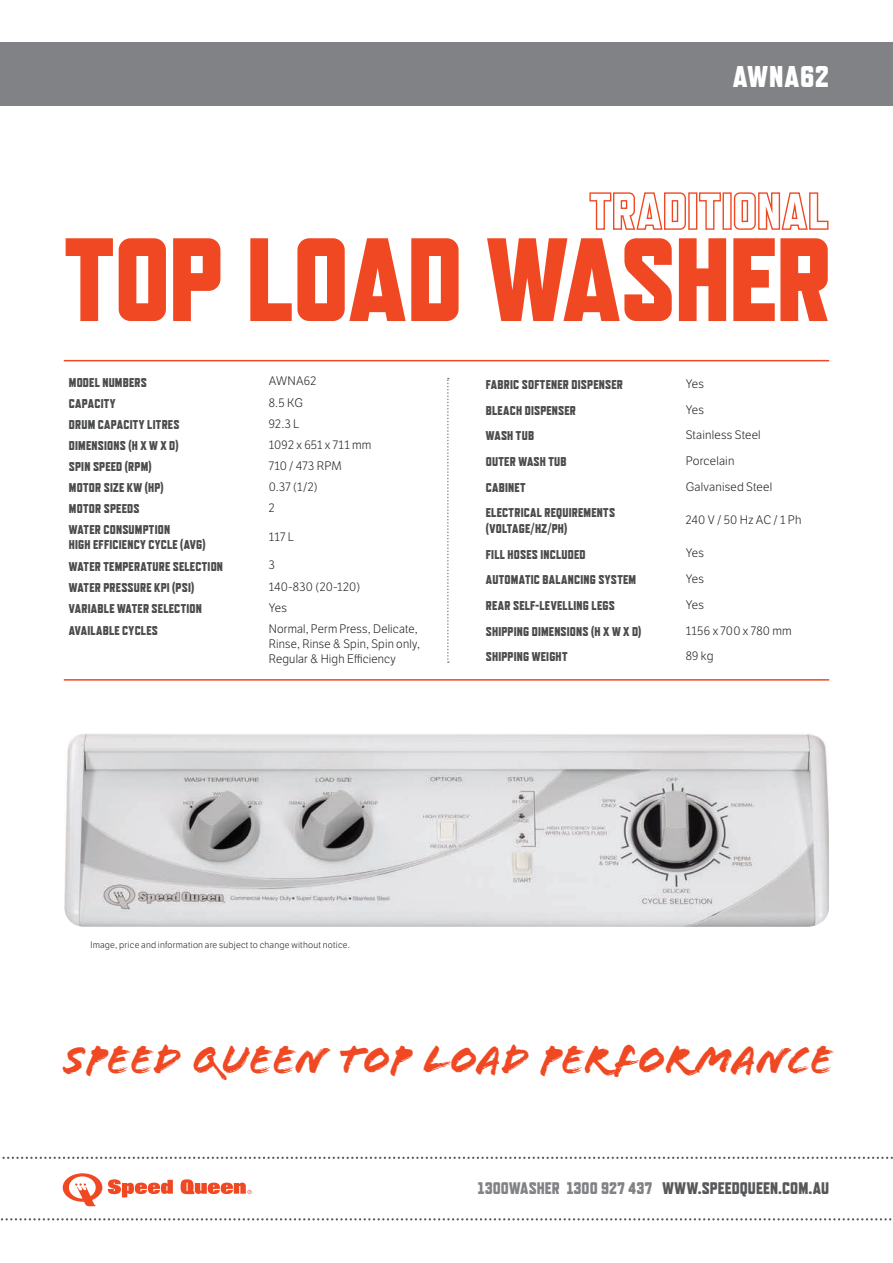
<style>
.page{position:relative;width:893px;height:1263px;background:#fff}
.page>*{position:absolute;margin:0;border:0;box-sizing:border-box;transform-origin:0 0}
.t1{font:800 118.2px "Refrigerator Deluxe";letter-spacing:-.01em;color:#f04822}
.Table_Column_1_Heade{font:41.7px "Flood Std";letter-spacing:.01em;color:#f04822}
.Large{font:800 30px "Refrigerator Deluxe";letter-spacing:.025em;color:#fff}
.t2{font:800 16.8px "Refrigerator Deluxe";letter-spacing:.01em;color:#57585a}
.Table_Column_1_Heade-2{font:800 12.75px/15px "Refrigerator Deluxe";letter-spacing:.015em;color:#4b4c4d}
.Table_Column_2{font:300 12px/15px "LFT Etica";letter-spacing:.015em;color:#231f20}
.Body_with_Dots_and_s{font:300 12px "LFT Etica";letter-spacing:.015em;color:#231f20}
.Body_New{font:300 12px "LFT Etica";color:#231f20}
.BODY{font:300 9px "LFT Etica";letter-spacing:.025em;color:#231f20}
.s1{color:#808285}
</style>
<div class="page">
<svg style="left:2px;top:1157px;width:891px;height:2px"></svg>
<svg style="left:0;top:1218px;width:892px;height:2px"></svg>
<svg style="left:108px;top:1179px;width:65px;height:18px"></svg>
<svg style="left:181px;top:1179px;width:71px;height:15px"></svg>
<svg style="left:63px;top:1173px;width:39px;height:33px"></svg>
<div style="left:0;top:43px;width:893px;height:63px;background:#808285"></div>
<hr style="left:64px;top:360px;width:765px;height:1px;background:#f04822">
<hr style="left:64px;top:679px;width:765px;height:2px;background:#f04822">
<svg style="left:447px;top:378px;width:2px;height:285px"></svg>
<svg style="left:589px;top:192px;width:97px;height:38px"></svg>
<div style="left:688px;top:192px;width:9px;height:38px;border:1px solid #f04822"></div>
<svg style="left:699px;top:192px;width:22px;height:38px"></svg>
<div style="left:722px;top:192px;width:10px;height:38px;border:1px solid #f04822"></div>
<svg style="left:733px;top:192px;width:96px;height:38px"></svg>
<img style="left:64px;top:733px;width:765px;height:194px">
<p class="Large" style="left:733px;top:59px;width:98px">AWNA62</p>
<p class="t1" style="left:64px;top:210px;width:770px">TOP LOAD WASHER</p>
<p class="Table_Column_1_Heade-2" style="left:69px;top:374px;width:79px">MODEL NUMBERS</p>
<p class="Table_Column_2" style="left:269px;top:374px;width:49px">AWNA62</p>
<p class="Table_Column_1_Heade-2" style="left:69px;top:396px;width:48px">CAPACITY</p>
<p class="Body_with_Dots_and_s" style="left:269px;top:395px;width:36px">8.5 KG</p>
<p class="Table_Column_1_Heade-2" style="left:69px;top:417px;width:112px">DRUM CAPACITY LITRES</p>
<p class="Body_with_Dots_and_s" style="left:269px;top:417px;width:32px">92.3 L</p>
<p class="Table_Column_1_Heade-2" style="left:69px;top:438px;width:111px">DIMENSIONS (H X W X D)</p>
<p class="Body_with_Dots_and_s" style="left:269px;top:438px;width:104px">1092 x 651 x 711 mm</p>
<p class="Table_Column_1_Heade-2" style="left:69px;top:459px;width:84px">SPIN SPEED (RPM)</p>
<p class="Table_Column_2" style="left:269px;top:458px;width:75px">710 / 473 RPM</p>
<p class="Table_Column_1_Heade-2" style="left:69px;top:480px;width:96px">MOTOR SIZE KW (HP)</p>
<p class="Table_Column_2" style="left:269px;top:480px;width:50px">0.37 (1/2)</p>
<p class="Table_Column_1_Heade-2" style="left:69px;top:501px;width:72px">MOTOR SPEEDS</p>
<p class="Table_Column_2" style="left:269px;top:501px;width:7px">2</p>
<p class="Table_Column_1_Heade-2" style="left:69px;top:522px;width:138px">WATER CONSUMPTION<br>HIGH EFFICIENCY CYCLE (AVG)</p>
<p class="Body_with_Dots_and_s" style="left:269px;top:530px;width:27px">117 L</p>
<p class="Table_Column_1_Heade-2" style="left:69px;top:558px;width:156px">WATER TEMPERATURE SELECTION</p>
<p class="Body_with_Dots_and_s" style="left:269px;top:558px;width:8px">3</p>
<p class="Table_Column_1_Heade-2" style="left:69px;top:579px;width:127px">WATER PRESSURE KPI (PSI)</p>
<p class="Table_Column_2" style="left:269px;top:579px;width:93px">140-830 (20-120)</p>
<p class="Table_Column_1_Heade-2" style="left:69px;top:601px;width:135px">VARIABLE WATER SELECTION</p>
<p class="Body_with_Dots_and_s" style="left:269px;top:601px;width:20px">Yes</p>
<p class="Table_Column_1_Heade-2" style="left:69px;top:623px;width:91px">AVAILABLE CYCLES</p>
<p class="Table_Column_2" style="left:269px;top:621px;width:153px">Normal, Perm Press, Delicate,<br>Rinse, Rinse &amp; Spin, Spin only,<br>Regular &amp; High Efficiency</p>
<p class="Table_Column_1_Heade-2" style="left:486px;top:377px;width:139px">FABRIC SOFTENER DISPENSER</p>
<p class="Table_Column_2" style="left:686px;top:376px;width:20px">Yes</p>
<p class="Table_Column_1_Heade-2" style="left:486px;top:403px;width:92px">BLEACH DISPENSER</p>
<p class="Table_Column_2" style="left:686px;top:402px;width:20px">Yes</p>
<p class="Table_Column_1_Heade-2" style="left:486px;top:428px;width:50px">WASH TUB</p>
<p class="Table_Column_2" style="left:686px;top:428px;width:77px">Stainless Steel</p>
<p class="Table_Column_1_Heade-2" style="left:486px;top:454px;width:82px">OUTER WASH TUB</p>
<p class="Body_with_Dots_and_s" style="left:686px;top:454px;width:50px">Porcelain</p>
<p class="Table_Column_1_Heade-2" style="left:486px;top:480px;width:41px">CABINET</p>
<p class="Body_with_Dots_and_s" style="left:686px;top:480px;width:88px">Galvanised Steel</p>
<p class="Table_Column_1_Heade-2" style="left:486px;top:505px;width:131px">ELECTRICAL REQUIREMENTS (VOLTAGE/HZ/PH)</p>
<p class="Body_with_Dots_and_s" style="left:686px;top:513px;width:117px">240 V / 50 Hz AC / 1 Ph</p>
<p class="Table_Column_1_Heade-2" style="left:486px;top:546px;width:101px">FILL HOSES INCLUDED</p>
<p class="Body_with_Dots_and_s" style="left:686px;top:546px;width:20px">Yes</p>
<p class="Table_Column_1_Heade-2" style="left:486px;top:572px;width:152px">AUTOMATIC BALANCING SYSTEM</p>
<p class="Body_with_Dots_and_s" style="left:686px;top:572px;width:20px">Yes</p>
<p class="Table_Column_1_Heade-2" style="left:486px;top:598px;width:130px">REAR SELF-LEVELLING LEGS</p>
<p class="Body_with_Dots_and_s" style="left:686px;top:598px;width:20px">Yes</p>
<p class="Table_Column_1_Heade-2" style="left:486px;top:624px;width:157px">SHIPPING DIMENSIONS (H X W X D)</p>
<p class="Body_with_Dots_and_s" style="left:686px;top:624px;width:108px">1156 x 700 x 780 mm</p>
<p class="Table_Column_1_Heade-2" style="left:486px;top:649px;width:83px">SHIPPING WEIGHT</p>
<p class="Body_New" style="left:686px;top:649px;width:29px">89 kg</p>
<p class="BODY" style="left:90px;top:940px;width:261px">Image, price and information are subject to change without notice.</p>
<p class="Table_Column_1_Heade" style="left:64px;top:1035px;width:770px">SPEED QUEEN TOP LOAD PERFORMANCE</p>
<h3 class="t2" style="left:478px;top:1178px;width:353px"><span class="s1">1300WASHER 1300 927 437</span> WWW.SPEEDQUEEN.COM.AU</h3>
</div>
